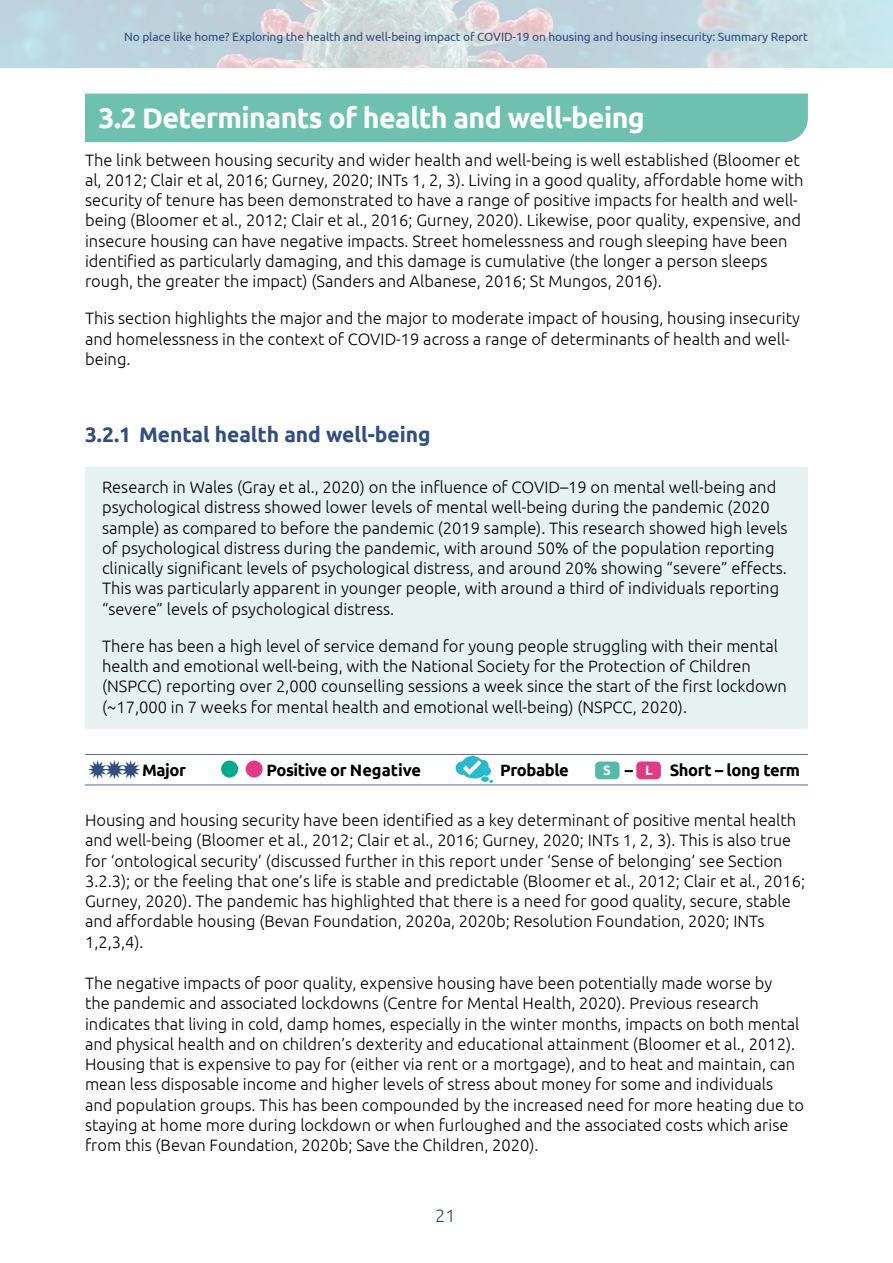
<style>
.page{position:relative;width:893px;height:1263px;background:#fff}
.page>*{position:absolute;margin:0;border:0;box-sizing:border-box;transform-origin:0 0}
.Main_head{font:700 28.5px "Ubuntu";letter-spacing:-.02em;color:#fff}
.Numbered_small_heads{font:700 21px "Ubuntu";color:#304e82}
.t1{font:300 18px "Ubuntu";color:#304e82}
.Body_copy{font:300 16.5px/20.2px "Ubuntu";color:#000}
.Shaded_box{font:300 16.5px/20.2px "Ubuntu";color:#000}
.Impact{font:300 16.5px/20.2px "Ubuntu";color:#000}
.Body_copy-2{font:700 16.5px "Ubuntu";letter-spacing:-.02em;color:#000}
.t2{font:700 13.35px "Ubuntu";color:#fff}
.t3{font:12px "Ubuntu";letter-spacing:-.01em;color:#304e82}
.s1{color:#304e82}
</style>
<div class="page">
<img style="left:0;top:0;width:893px;height:67px">
<div style="left:85px;top:94px;width:723px;height:48px;background:#6dc1ae"></div>
<div style="left:85px;top:467px;width:723px;height:163px;background:#e5f2f0"></div>
<div style="left:85px;top:626px;width:723px;height:102px;background:#e5f2f0"></div>
<hr style="left:85px;top:754px;width:723px;height:1px;background:#596a97">
<hr style="left:85px;top:784px;width:723px;height:1px;background:#596a97">
<div style="left:221px;top:760px;width:17px;height:17px;background:#00aa8f;border-radius:50%"></div>
<div style="left:246px;top:760px;width:17px;height:17px;background:#e13983;border-radius:50%"></div>
<svg style="left:456px;top:756px;width:37px;height:27px"></svg>
<div style="left:595px;top:761px;width:25px;height:18px;background:#54bbab;border-radius:4px"></div>
<div style="left:636px;top:761px;width:25px;height:18px;background:#e13983;border-radius:4px"></div>
<p class="t3" style="left:124px;top:30px;width:685px">No place like home? Exploring the health and well-being impact of COVID-19 on housing and housing insecurity: Summary Report</p>
<p class="Main_head" style="left:99px;top:101px;width:548px">3.2 Determinants of health and well-being</p>
<p class="Body_copy" style="left:85px;top:149px;width:720px">The link between housing security and wider health and well-being is well established (Bloomer et al, 2012; Clair et al, 2016; Gurney, 2020; INTs 1, 2, 3). Living in a good quality, affordable home with security of tenure has been demonstrated to have a range of positive impacts for health and well&shy;being (Bloomer et al., 2012; Clair et al., 2016; Gurney, 2020). Likewise, poor quality, expensive, and insecure housing can have negative impacts. Street homelessness and rough sleeping have been identified as particularly damaging, and this damage is cumulative (the longer a person sleeps rough, the greater the impact) (Sanders and Albanese, 2016; St Mungos, 2016).</p>
<p class="Body_copy" style="left:85px;top:308px;width:716px">This section highlights the major and the major to moderate impact of housing, housing insecurity and homelessness in the context of COVID-19 across a range of determinants of health and well&shy;being.</p>
<p class="Numbered_small_heads" style="left:85px;top:421px;width:347px">3.2.1 Mental health and well-being</p>
<p class="Shaded_box" style="left:102px;top:477px;width:687px">Research in Wales (Gray et al., 2020) on the influence of COVID–19 on mental well-being and psychological distress showed lower levels of mental well-being during the pandemic (2020 sample) as compared to before the pandemic (2019 sample). This research showed high levels of psychological distress during the pandemic, with around 50% of the population reporting clinically significant levels of psychological distress, and around 20% showing “severe” effects.<br>This was particularly apparent in younger people, with around a third of individuals reporting “severe” levels of psychological distress.</p>
<p class="Shaded_box" style="left:102px;top:635px;width:686px">There has been a high level of service demand for young people struggling with their mental health and emotional well-being, with the National Society for the Protection of Children (NSPCC) reporting over 2,000 counselling sessions a week since the start of the first lockdown (~17,000 in 7 weeks for mental health and emotional well-being) (NSPCC, 2020).</p>
<p class="Body_copy-2" style="left:87px;top:760px;width:101px"><span class="s1">✹✹✹</span> Major</p>
<p class="Body_copy-2" style="left:266px;top:760px;width:156px">Positive or Negative</p>
<p class="Body_copy-2" style="left:500px;top:760px;width:70px">Probable</p>
<p class="t2" style="left:603px;top:761px;width:9px">S</p>
<p class="Body_copy-2" style="left:625px;top:760px;width:10px">–</p>
<p class="t2" style="left:645px;top:761px;width:9px">L</p>
<p class="Body_copy-2" style="left:670px;top:760px;width:132px">Short – long term</p>
<p class="Impact" style="left:85px;top:810px;width:722px">Housing and housing security have been identified as a key determinant of positive mental health and well-being (Bloomer et al., 2012; Clair et al., 2016; Gurney, 2020; INTs 1, 2, 3). This is also true for ‘ontological security’ (discussed further in this report under ‘Sense of belonging’ see Section 3.2.3); or the feeling that one’s life is stable and predictable (Bloomer et al., 2012; Clair et al., 2016; Gurney, 2020). The pandemic has highlighted that there is a need for good quality, secure, stable and affordable housing (Bevan Foundation, 2020a, 2020b; Resolution Foundation, 2020; INTs 1,2,3,4).</p>
<p class="Body_copy" style="left:85px;top:973px;width:720px">The negative impacts of poor quality, expensive housing have been potentially made worse by<br>the pandemic and associated lockdowns (Centre for Mental Health, 2020). Previous research indicates that living in cold, damp homes, especially in the winter months, impacts on both mental and physical health and on children’s dexterity and educational attainment (Bloomer et al., 2012).<br>Housing that is expensive to pay for (either via rent or a mortgage), and to heat and maintain, can mean less disposable income and higher levels of stress about money for some and individuals and population groups. This has been compounded by the increased need for more heating due to staying at home more during lockdown or when furloughed and the associated costs which arise from this (Bevan Foundation, 2020b; Save the Children, 2020).</p>
<p class="t1" style="left:435px;top:1205px;width:22px">21</p>
</div>
